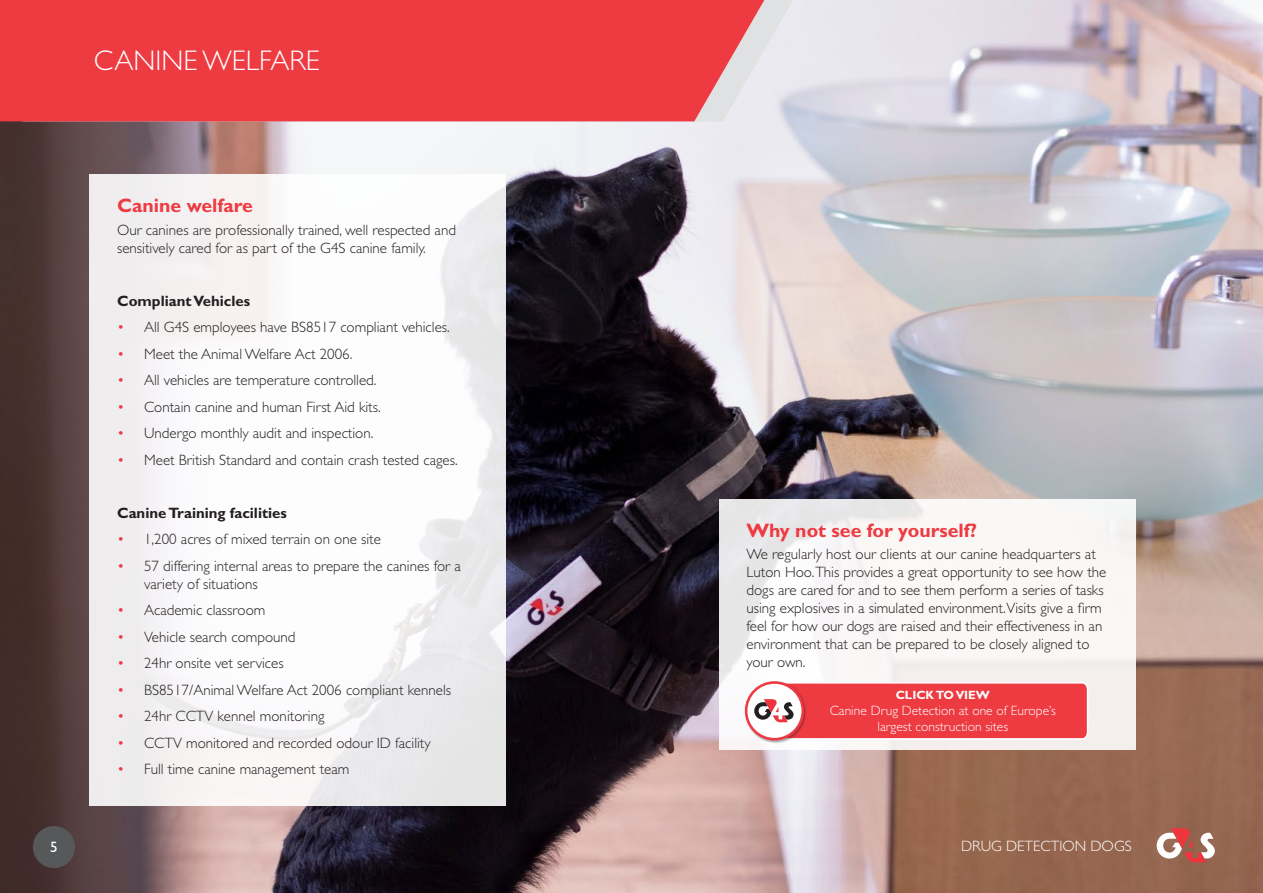
<style>
.page{position:relative;width:1263px;height:893px;background:#fff}
.page>*{position:absolute;margin:0;border:0;box-sizing:border-box;transform-origin:0 0}
.t1{font:300 28.5px "Gill Sans Std";color:#fff}
.t2{font:700 19.5px "Gill Sans Std";color:#ee3a41}
.red_bullet{font:300 15px/18px "Gill Sans Std";color:#231f20}
.red_bullet-2{font:700 15px "Gill Sans Std";color:#231f20}
.t3{font:300 15px "Gill Sans Std";color:#fff}
.red_bullet-3{font:15px "Gill Sans Std";color:#fff}
.t4{font:300 13.5px/16.2px "Gill Sans Std";color:#fff;text-align:center}
.t5{font:700 12px "Gill Sans Std";color:#fff}
.s1{color:#ee3a41}
</style>
<div class="page">
<img style="left:0;top:0;width:1263px;height:893px">
<div style="left:33px;top:826px;width:42px;height:42px;background:#57585a;border-radius:50%"></div>
<svg style="left:764px;top:0;width:29px;height:121px;background:#e5e5eb"></svg>
<div style="left:0;top:0;width:764px;height:121px;background:#ee3a41"></div>
<svg style="left:89px;top:174px;width:417px;height:632px"></svg>
<svg style="left:719px;top:499px;width:416px;height:251px;fill:#faf7f6"></svg>
<svg style="left:1157px;top:828px;width:58px;height:34px"></svg>
<div style="left:745px;top:681px;width:61px;height:62px;background:#231f20;opacity:.35"></div>
<svg style="left:746px;top:682px;width:57px;height:57px"></svg>
<div style="left:745px;top:681px;width:59px;height:59px;border:3px solid #ee3a41;border-radius:50%"></div>
<svg style="left:754px;top:681px;width:335px;height:59px;background:#ed595f"></svg>
<p class="t1" style="left:94px;top:44px;width:227px">CANINE WELFARE</p>
<p class="red_bullet-3" style="left:50px;top:838px;width:9px">5</p>
<p class="t2" style="left:117px;top:194px;width:137px">Canine welfare</p>
<p class="red_bullet" style="left:117px;top:221px;width:340px">Our canines are professionally trained, well respected and sensitively cared for as part of the G4S canine family.</p>
<p class="red_bullet-2" style="left:117px;top:292px;width:135px">Compliant Vehicles</p>
<p class="red_bullet" style="left:117px;top:318px;width:334px"><span class="s1">•</span> All G4S employees have BS8517 compliant vehicles.</p>
<p class="red_bullet" style="left:117px;top:345px;width:237px"><span class="s1">•</span> Meet the Animal Welfare Act 2006.</p>
<p class="red_bullet" style="left:117px;top:371px;width:261px"><span class="s1">•</span> All vehicles are temperature controlled.</p>
<p class="red_bullet" style="left:117px;top:398px;width:265px"><span class="s1">•</span> Contain canine and human First Aid kits.</p>
<p class="red_bullet" style="left:117px;top:424px;width:258px"><span class="s1">•</span> Undergo monthly audit and inspection.</p>
<p class="red_bullet" style="left:117px;top:451px;width:342px"><span class="s1">•</span> Meet British Standard and contain crash tested cages.</p>
<p class="red_bullet-2" style="left:117px;top:504px;width:171px">Canine Training facilities</p>
<p class="red_bullet" style="left:117px;top:530px;width:265px"><span class="s1">•</span> 1,200 acres of mixed terrain on one site</p>
<p class="red_bullet" style="left:144px;top:557px;width:318px;text-indent:-27px"><span class="s1">•</span> 57 differing internal areas to prepare the canines for a variety of situations</p>
<p class="red_bullet" style="left:117px;top:601px;width:150px"><span class="s1">•</span> Academic classroom</p>
<p class="red_bullet" style="left:117px;top:628px;width:180px"><span class="s1">•</span> Vehicle search compound</p>
<p class="red_bullet" style="left:117px;top:654px;width:168px"><span class="s1">•</span> 24hr onsite vet services</p>
<p class="red_bullet" style="left:117px;top:681px;width:336px"><span class="s1">•</span> BS8517/Animal Welfare Act 2006 compliant kennels</p>
<p class="red_bullet" style="left:117px;top:707px;width:209px"><span class="s1">•</span> 24hr CCTV kennel monitoring</p>
<p class="red_bullet" style="left:117px;top:734px;width:315px"><span class="s1">•</span> CCTV monitored and recorded odour ID facility</p>
<p class="red_bullet" style="left:117px;top:760px;width:234px"><span class="s1">•</span> Full time canine management team</p>
<p class="t2" style="left:746px;top:519px;width:232px">Why not see for yourself?</p>
<p class="red_bullet" style="left:746px;top:545px;width:361px">We regularly host our clients at our canine headquarters at Luton Hoo.This provides a great opportunity to see how the dogs are cared for and to see them perform a series of tasks using explosives in a simulated environment.Visits give a firm feel for how our dogs are raised and their effectiveness in an environment that can be prepared to be closely aligned to your own.</p>
<p class="t5" style="left:896px;top:688px;width:96px">CLICK TO VIEW</p>
<p class="t4" style="left:830px;top:703px;width:228px">Canine Drug Detection at one of Europe’s largest construction sites</p>
<p class="t3" style="left:961px;top:837px;width:172px">DRUG DETECTION DOGS</p>
</div>
